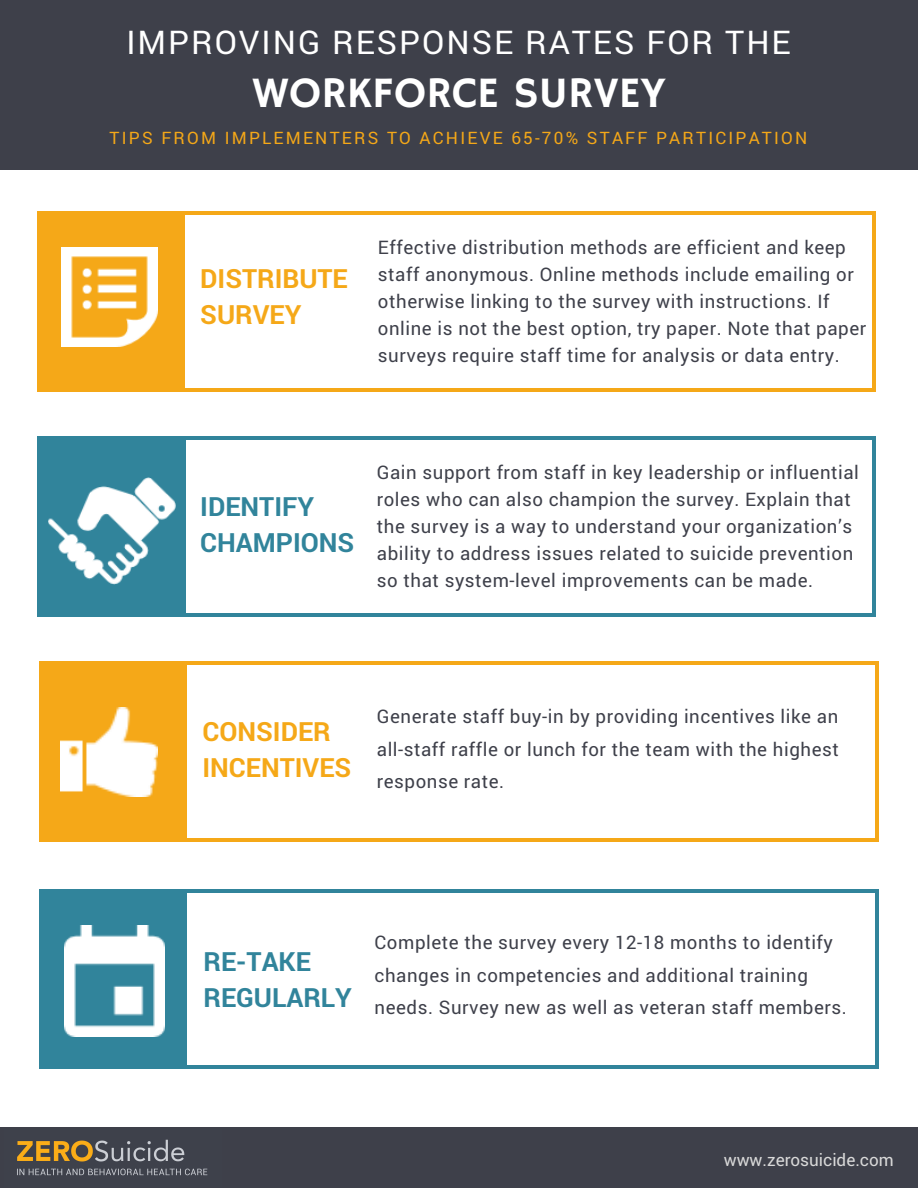
<style>
.page{position:relative;width:918px;height:1188px;background:#fff}
.page>*{position:absolute;margin:0;border:0;box-sizing:border-box;transform-origin:0 0}
.t1{font:43.65px "Hammersmith One";color:#fff}
.t2{font:32.7px "Roboto";letter-spacing:.06em;color:#fff}
.t3{font:700 26.4px/36px "Roboto";color:#f5a818}
.t4{font:700 26.4px/36px "Roboto";color:#31849b}
.t5{font:18.75px/27px "Roboto";letter-spacing:.03em;color:#3e404a}
.t6{font:17.1px "Roboto";letter-spacing:.13em;color:#f5a818}
.t7{font:17.1px "Roboto";color:#d9d9d9}
</style>
<div class="page">
<hr style="left:873px;top:215px;width:3px;height:173px;background:#f5a818">
<hr style="left:41px;top:388px;width:832px;height:3px;background:#f5a818">
<hr style="left:41px;top:212px;width:832px;height:3px;background:#f5a818">
<div style="left:37px;top:214px;width:147px;height:177px;background:#f5a818"></div>
<hr style="left:37px;top:440px;width:4px;height:173px;background:#31849b">
<hr style="left:873px;top:440px;width:3px;height:173px;background:#31849b">
<hr style="left:41px;top:613px;width:832px;height:3px;background:#31849b">
<hr style="left:41px;top:437px;width:832px;height:3px;background:#31849b">
<div style="left:38px;top:438px;width:148px;height:177px;background:#31849b"></div>
<hr style="left:875px;top:665px;width:3px;height:173px;background:#f5a818">
<hr style="left:43px;top:838px;width:832px;height:3px;background:#f5a818">
<hr style="left:43px;top:662px;width:832px;height:3px;background:#f5a818">
<div style="left:39px;top:663px;width:148px;height:177px;background:#f5a818"></div>
<svg style="left:875px;top:1065px;width:3px;height:4px"></svg>
<hr style="left:875px;top:892px;width:3px;height:173px;background:#31849b">
<hr style="left:43px;top:1065px;width:832px;height:4px;background:#31849b">
<hr style="left:43px;top:889px;width:832px;height:3px;background:#31849b">
<div style="left:39px;top:891px;width:148px;height:178px;background:#31849b"></div>
<img style="left:62px;top:248px;width:95px;height:98px">
<img style="left:48px;top:477px;width:127px;height:108px">
<div style="left:0;top:0;width:918px;height:170px;background:#3e404a"></div>
<div style="left:33px;top:1162px;width:885px;height:26px;background:#3e404a"></div>
<div style="left:0;top:1127px;width:918px;height:60px;background:#3e404a"></div>
<img style="left:61px;top:708px;width:96px;height:88px">
<img style="left:64px;top:926px;width:100px;height:110px">
<img style="left:17px;top:1139px;width:191px;height:37px">
<h2 class="t2" style="left:126px;top:20px;width:666px">IMPROVING RESPONSE RATES FOR THE</h2>
<h1 class="t1" style="left:252px;top:68px;width:415px">WORKFORCE SURVEY</h1>
<p class="t6" style="left:110px;top:126px;width:699px">TIPS FROM IMPLEMENTERS TO ACHIEVE 65-70% STAFF PARTICIPATION</p>
<h3 class="t3" style="left:200px;top:260px;width:149px">DISTRIBUTE<br>SURVEY</h3>
<p class="t5" style="left:378px;top:233px;width:490px">Effective distribution methods are efficient and keep staff anonymous. Online methods include emailing or otherwise linking to the survey with instructions. If online is not the best option, try paper. Note that paper surveys require staff time for analysis or data entry.</p>
<h3 class="t4" style="left:200px;top:488px;width:156px">IDENTIFY<br>CHAMPIONS</h3>
<p class="t5" style="left:377px;top:459px;width:484px">Gain support from staff in key leadership or influential roles who can also champion the survey. Explain that the survey is a way to understand your organization’s ability to address issues related to suicide prevention so that system-level improvements can be made.</p>
<h3 class="t3" style="left:202px;top:713px;width:150px">CONSIDER<br>INCENTIVES</h3>
<p class="t5" style="left:377px;top:699px;width:463px;line-height:32.7px;text-align:justify">Generate staff buy-in by providing incentives like an all-staff raffle or lunch for the team with the highest response rate.</p>
<h3 class="t4" style="left:204px;top:943px;width:150px">RE-TAKE<br>REGULARLY</h3>
<p class="t5" style="left:375px;top:926px;width:474px;line-height:32.7px">Complete the survey every 12-18 months to identify changes in competencies and additional training needs. Survey new as well as veteran staff members.</p>
<p class="t7" style="left:724px;top:1148px;width:171px">www.zerosuicide.com</p>
</div>
